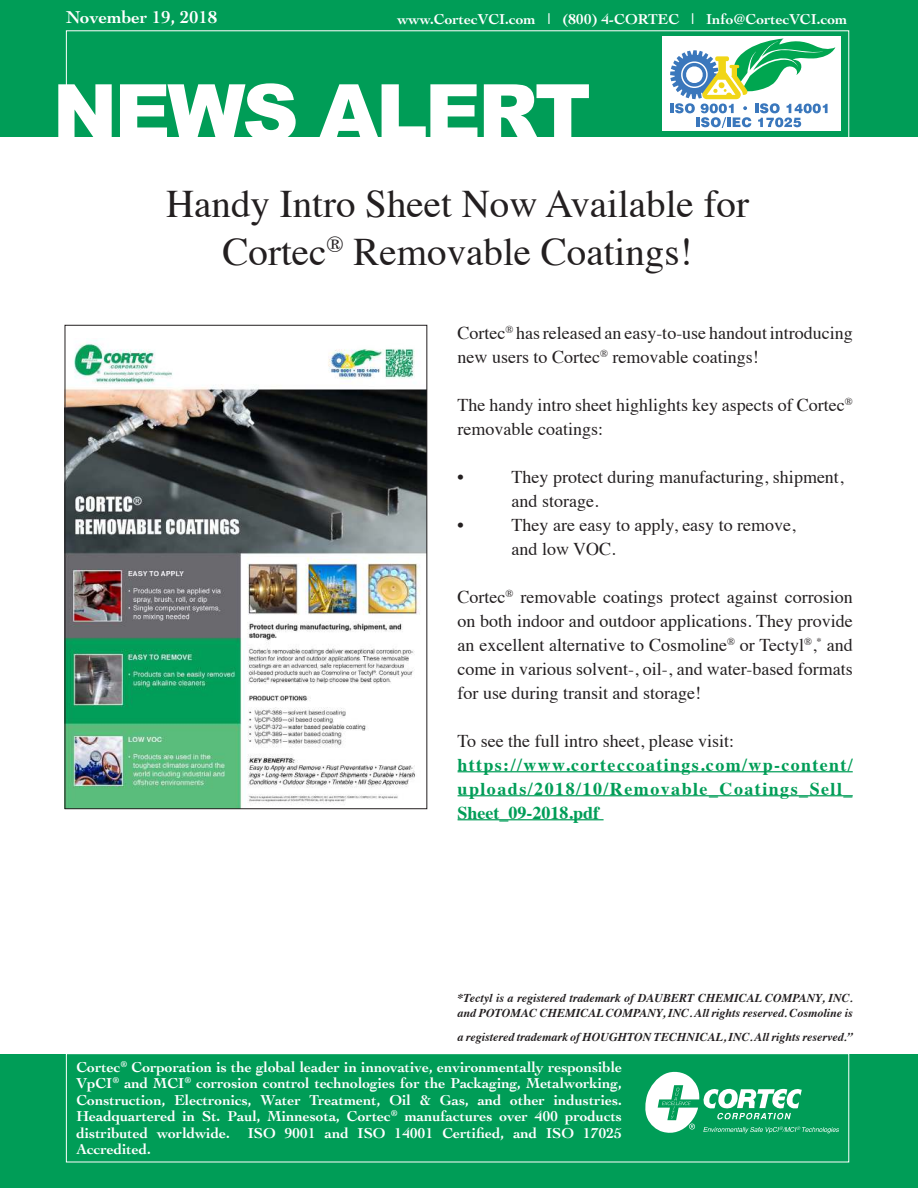
<style>
.page{position:relative;width:918px;height:1188px;background:#fff}
.page>*{position:absolute;margin:0;border:0;box-sizing:border-box;transform-origin:0 0}
.t1{font:900 78px "Arial";letter-spacing:-.04em;color:#fff}
.t2{font:39px/48px "Times";color:#231f20;text-align:center}
.t3{font:18px/24px "Times";color:#231f20}
.t4{font:700 18px/24px "Times";letter-spacing:.08em;color:#009d57;text-align:justify}
.t5{font:700 18px "Cochin";color:#fff}
.t6{font:700 15px/16.5px "Cochin";color:#fff;text-align:justify}
.t7{font:italic 700 12px/15px "Times";color:#231f20}
</style>
<div class="page">
<div style="left:0;top:0;width:918px;height:136px;background:#009d57"></div>
<div style="left:66px;top:30px;width:783px;height:109px;border:1px solid #fff"></div>
<div style="left:662px;top:36px;width:179px;height:94px;background:#fff"></div>
<svg style="left:670px;top:38px;width:165px;height:89px"></svg>
<div style="left:0;top:1055px;width:918px;height:133px;background:#009d57"></div>
<svg style="left:645px;top:1071px;width:194px;height:63px"></svg>
<div style="left:66px;top:1053px;width:783px;height:109px;border:1px solid #fff"></div>
<hr style="left:458px;top:771px;width:395px;height:1px;background:#009d57">
<hr style="left:458px;top:795px;width:395px;height:1px;background:#009d57">
<hr style="left:458px;top:819px;width:146px;height:1px;background:#009d57">
<img style="left:67px;top:340px;width:358px;height:467px">
<p class="t5" style="left:66px;top:10px;width:153px">November 19, 2018</p>
<p class="t6" style="left:398px;top:12px;width:451px">www.CortecVCI.com | (800) 4-CORTEC | Info@CortecVCI.com</p>
<h1 class="t1" style="left:52px;top:68px;width:540px">NEWS ALERT</h1>
<h2 class="t2" style="left:166px;top:184px;width:585px">Handy Intro Sheet Now Available for<br>Cortec<sup>®</sup> Removable Coatings!</h2>
<p class="t3" style="left:458px;top:322px;width:397px">Cortec<sup>®</sup> has released an easy-to-use handout introducing new users to Cortec<sup>®</sup> removable coatings!</p>
<p class="t3" style="left:458px;top:394px;width:397px">The handy intro sheet highlights key aspects of Cortec<sup>® </sup>removable coatings:</p>
<p class="t3" style="left:458px;top:466px;width:8px">•</p>
<p class="t3" style="left:512px;top:466px;width:333px">They protect during manufacturing, shipment, and storage.</p>
<p class="t3" style="left:458px;top:514px;width:8px">•</p>
<p class="t3" style="left:512px;top:514px;width:286px">They are easy to apply, easy to remove, and low VOC.</p>
<p class="t3" style="left:458px;top:586px;width:397px;text-align:justify">Cortec<sup>®</sup> removable coatings protect against corrosion on both indoor and outdoor applications. They provide an excellent alternative to Cosmoline<sup>®</sup> or Tectyl<sup>®</sup>,<sup>*</sup> and come in various solvent-, oil-, and water-based formats for use during transit and storage!</p>
<p class="t3" style="left:458px;top:730px;width:278px">To see the full intro sheet, please visit:</p>
<p class="t4" style="left:458px;top:754px;width:397px">https://www.corteccoatings.com/wp-content/ uploads/2018/10/Removable_Coatings_Sell_ Sheet_09-2018.pdf</p>
<p class="t7" style="left:458px;top:991px;width:397px">*Tectyl is a registered trademark of DAUBERT CHEMICAL COMPANY, INC. and POTOMAC CHEMICAL COMPANY, INC. All rights reserved. Cosmoline is</p>
<p class="t7" style="left:458px;top:1030px;width:397px">a registered trademark of HOUGHTON TECHNICAL, INC. All rights reserved.”</p>
<p class="t6" style="left:76px;top:1060px;width:547px">Cortec<sup>®</sup> Corporation is the global leader in innovative, environmentally responsible VpCI<sup>®</sup> and MCI<sup>®</sup> corrosion control technologies for the Packaging, Metalworking, Construction, Electronics, Water Treatment, Oil &amp; Gas, and other industries.<br>Headquartered in St. Paul, Minnesota, Cortec<sup>®</sup> manufactures over 400 products distributed worldwide. ISO 9001 and ISO 14001 Certified, and ISO 17025<br>Accredited.</p>
</div>
